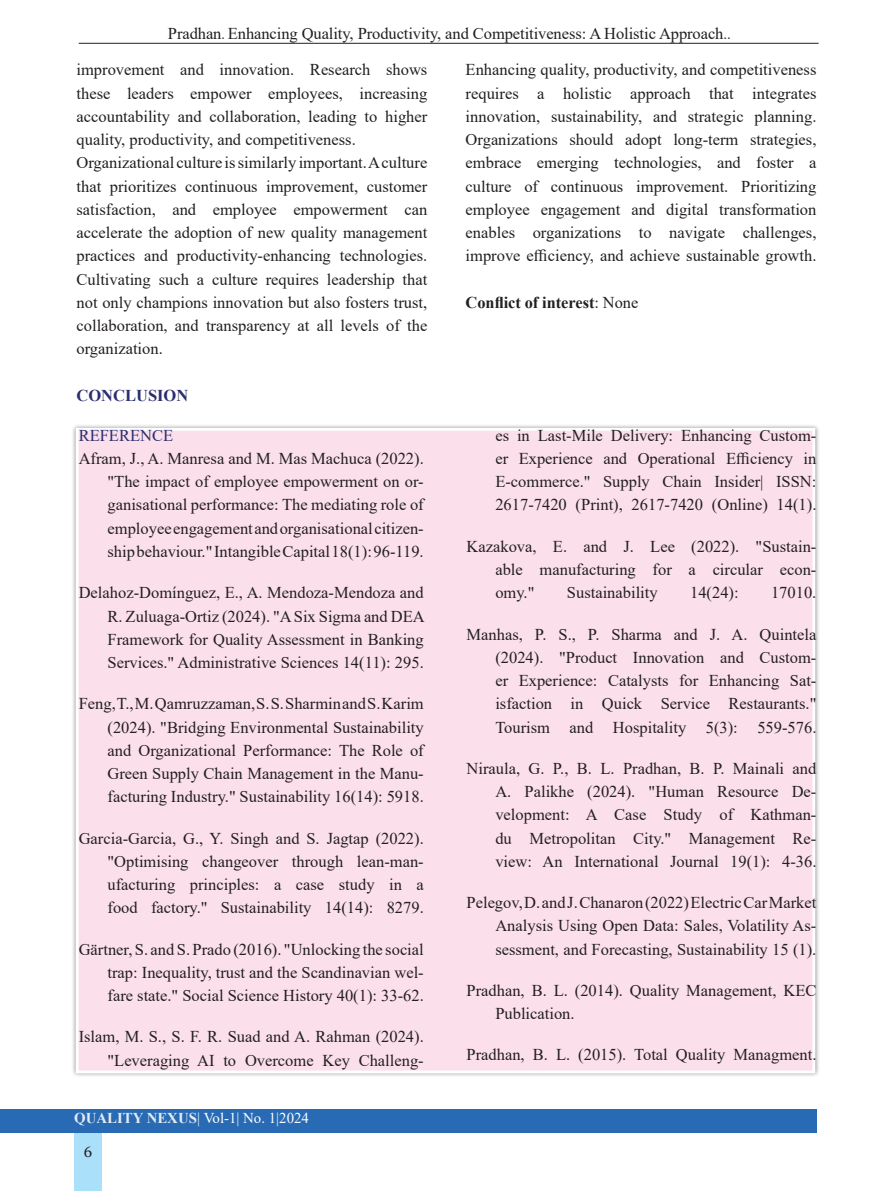
<style>
.page{position:relative;width:893px;height:1191px;background:#fff}
.page>*{position:absolute;margin:0;border:0;box-sizing:border-box;transform-origin:0 0}
.Bibliography{font:16.5px/23.2px "Times New Roman";color:#231f20;text-align:justify}
.t1{font:700 16.5px "Times New Roman";color:#231f20}
.t2{font:700 16.5px "Times New Roman";color:#2a2d70}
.t3{font:16.5px "Times New Roman";color:#2a2d70}
.t4{font:15px "Times New Roman";color:#fff}
.t5{font:15px "Georgia";color:#231f20}
.s1{font-size:15px}
.s2{font-size:15px;color:#2c292a}
.s3{font-weight:700;color:#e5eaf3}
.s4{font-weight:400}
</style>
<div class="page">
<div style="left:74px;top:1128px;width:28px;height:63px;background:#aae0f9"></div>
<div style="left:0;top:1108px;width:816px;height:24px;background:#286bb4"></div>
<div style="left:71px;top:423px;width:749px;height:654px;background:#231f20;opacity:.5"></div>
<div style="left:76px;top:428px;width:739px;height:645px;background:#fbdfeb;border:3px solid #fff"></div>
<hr style="left:79px;top:43px;width:740px;height:1px;background:#231f20">
<p class="Bibliography" style="left:168px;top:21px;width:564px">Pradhan<span class="s1">.</span> Enhancing Quality, Productivity, and Competitiveness: A Holistic Approach<span class="s2">..</span></p>
<p class="Bibliography" style="left:77px;top:58px;width:352px">improvement and innovation. Research shows these leaders empower employees, increasing accountability and collaboration, leading to higher quality, productivity, and competitiveness.</p>
<p class="Bibliography" style="left:77px;top:151px;width:352px">Organizational culture is similarly important. A culture that prioritizes continuous improvement, customer satisfaction, and employee empowerment can accelerate the adoption of new quality management practices and productivity-enhancing technologies.<br>Cultivating such a culture requires leadership that not only champions innovation but also fosters trust, collaboration, and transparency at all levels of the organization.</p>
<p class="t2" style="left:77px;top:383px;width:113px">CONCLUSION</p>
<p class="t3" style="left:79px;top:423px;width:96px">REFERENCE</p>
<p class="Bibliography" style="left:108px;top:446px;width:318px;text-indent:-29px">Afram, J., A. Manresa and M. Mas Machuca (2022). "The impact of employee empowerment on or&shy;ganisational performance: The mediating role of employee engagement and organisational citizen&shy;ship behaviour." Intangible Capital 18(1): 96-119.</p>
<p class="Bibliography" style="left:108px;top:580px;width:319px;text-indent:-29px">Delahoz-Domínguez, E., A. Mendoza-Mendoza and R. Zuluaga-Ortiz (2024). "A Six Sigma and DEA Framework for Quality Assessment in Banking Services." Administrative Sciences 14(11): 295.</p>
<p class="Bibliography" style="left:108px;top:691px;width:318px;text-indent:-29px">Feng, T., M. Qamruzzaman, S. S. Sharmin and S. Karim (2024). "Bridging Environmental Sustainability and Organizational Performance: The Role of Green Supply Chain Management in the Manu&shy;facturing Industry." Sustainability 16(14): 5918.</p>
<p class="Bibliography" style="left:108px;top:826px;width:318px;text-indent:-29px">Garcia-Garcia, G., Y. Singh and S. Jagtap (2022). "Optimising changeover through lean-man&shy;ufacturing principles: a case study in a food factory." Sustainability 14(14): 8279.</p>
<p class="Bibliography" style="left:108px;top:937px;width:318px;text-indent:-29px">Gärtner, S. and S. Prado (2016). "Unlocking the social trap: Inequality, trust and the Scandinavian wel&shy;fare state." Social Science History 40(1): 33-62.</p>
<p class="Bibliography" style="left:79px;top:1024px;width:347px;text-align:right">Islam, M. S., S. F. R. Suad and A. Rahman (2024). "Leveraging AI to Overcome Key Challeng-</p>
<p class="t4" style="left:74px;top:1107px;width:236px"><span class="s3">QUALITY NEXUS</span>| Vol-1| No. 1|2024</p>
<p class="t5" style="left:84px;top:1142px;width:10px">6</p>
<p class="Bibliography" style="left:466px;top:58px;width:352px">Enhancing quality, productivity, and competitiveness requires a holistic approach that integrates innovation, sustainability, and strategic planning.<br>Organizations should adopt long-term strategies, embrace emerging technologies, and foster a culture of continuous improvement. Prioritizing employee engagement and digital transformation enables organizations to navigate challenges, improve efficiency, and achieve sustainable growth.</p>
<p class="t1" style="left:466px;top:290px;width:174px">Conflict of interest<span class="s4">: None</span></p>
<p class="Bibliography" style="left:495px;top:423px;width:323px">es in Last-Mile Delivery: Enhancing Custom&shy;er Experience and Operational Efficiency in E-commerce." Supply Chain Insider| ISSN:<br>2617-7420 (Print), 2617-7420 (Online) 14(1).</p>
<p class="Bibliography" style="left:495px;top:534px;width:323px;text-indent:-29px">Kazakova, E. and J. Lee (2022). "Sustain&shy;able manufacturing for a circular econ&shy;omy."</p>
<p class="Bibliography" style="left:567px;top:580px;width:92px">Sustainability</p>
<p class="Bibliography" style="left:690px;top:580px;width:50px">14(24):</p>
<p class="Bibliography" style="left:771px;top:580px;width:47px">17010.</p>
<p class="Bibliography" style="left:495px;top:622px;width:323px;text-indent:-29px">Manhas, P. S., P. Sharma and J. A. Quintela (2024). "Product Innovation and Custom&shy;er Experience: Catalysts for Enhancing Sat&shy;isfaction in Quick Service Restaurants." Tourism and Hospitality 5(3): 559-576.</p>
<p class="Bibliography" style="left:495px;top:756px;width:323px;text-indent:-29px">Niraula, G. P., B. L. Pradhan, B. P. Mainali and A. Palikhe (2024). "Human Resource De&shy;velopment: A Case Study of Kathman&shy;du Metropolitan City." Management Re&shy;view: An International Journal 19(1): 4-36.</p>
<p class="Bibliography" style="left:495px;top:890px;width:323px;text-indent:-29px">Pelegov, D. and J. Chanaron (2022) Electric Car Market Analysis Using Open Data: Sales, Volatility As&shy;sessment, and Forecasting, Sustainability 15 (1).</p>
<p class="Bibliography" style="left:495px;top:978px;width:323px;text-indent:-29px">Pradhan, B. L. (2014). Quality Management, KEC<br>Publication.</p>
<p class="Bibliography" style="left:467px;top:1042px;width:351px">Pradhan, B. L. (2015). Total Quality Managment.</p>
</div>
